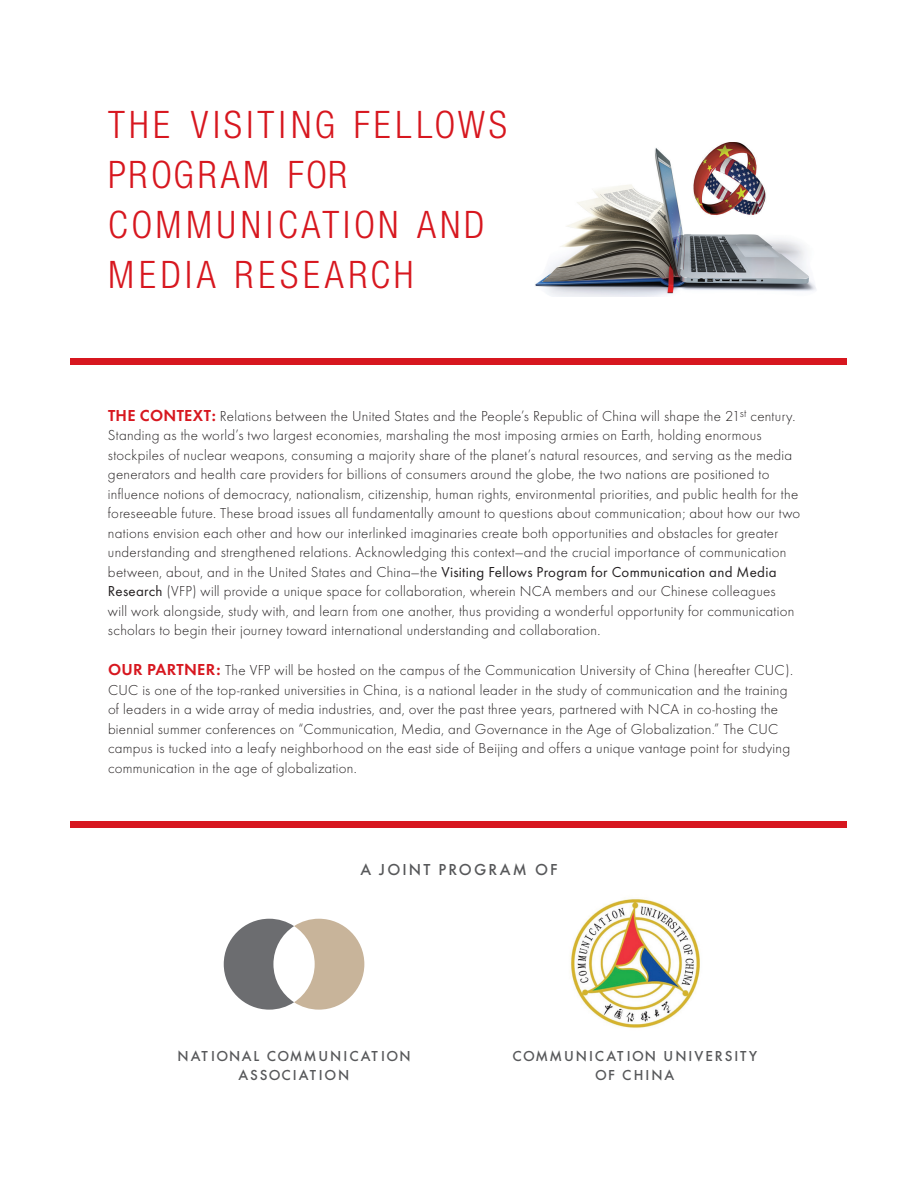
<style>
.page{position:relative;width:918px;height:1188px;background:#fff}
.page>*{position:absolute;margin:0;border:0;box-sizing:border-box;transform-origin:0 0}
.t1{font:300 condensed 37.95px/49.9px "Helvetica Neue";letter-spacing:.1em;color:#d7171f}
.t2{font:500 16.5px "Futura T";letter-spacing:.13em;color:#57585a}
.t3{font:300 15px/19.5px "Futura T";letter-spacing:.015em;color:#231f20}
.t4{font:500 15px/19.5px "Futura T";letter-spacing:.13em;color:#57585a;text-align:center}
.s1{font-weight:600;font-size:16.5px;color:#d7171f}
.s2{font-weight:400}
</style>
<div class="page">
<img style="left:535px;top:142px;width:281px;height:154px">
<div style="left:70px;top:821px;width:776px;height:7px;background:#d7171f"></div>
<div style="left:70px;top:358px;width:776px;height:6px;background:#d7171f"></div>
<img style="left:570px;top:899px;width:130px;height:129px">
<svg style="left:224px;top:919px;width:140px;height:91px"></svg>
<h1 class="t1" style="left:108px;top:99px;width:401px">THE VISITING FELLOWS<br>PROGRAM FOR<br>COMMUNICATION AND<br>MEDIA RESEARCH</h1>
<p class="t3" style="left:108px;top:406px;width:694px"><span class="s1">THE CONTEXT:</span> Relations between the United States and the People’s Republic of China will shape the 21<sup>st</sup> century.<br>Standing as the world’s two largest economies, marshaling the most imposing armies on Earth, holding enormous stockpiles of nuclear weapons, consuming a majority share of the planet’s natural resources, and serving as the media generators and health care providers for billions of consumers around the globe, the two nations are positioned to influence notions of democracy, nationalism, citizenship, human rights, environmental priorities, and public health for the foreseeable future. These broad issues all fundamentally amount to questions about communication; about how our two nations envision each other and how our interlinked imaginaries create both opportunities and obstacles for greater understanding and strengthened relations. Acknowledging this context—and the crucial importance of communication between, about, and in the United States and China—the <span class="s2">Visiting Fellows Program for Communication and Media Research</span> (VFP) will provide a unique space for collaboration, wherein NCA members and our Chinese colleagues<br>will work alongside, study with, and learn from one another, thus providing a wonderful opportunity for communication scholars to begin their journey toward international understanding and collaboration.</p>
<p class="t3" style="left:108px;top:660px;width:687px"><span class="s1">OUR PARTNER:</span> The VFP will be hosted on the campus of the Communication University of China (hereafter CUC).<br>CUC is one of the top-ranked universities in China, is a national leader in the study of communication and the training of leaders in a wide array of media industries, and, over the past three years, partnered with NCA in co-hosting the biennial summer conferences on “Communication, Media, and Governance in the Age of Globalization.” The CUC campus is tucked into a leafy neighborhood on the east side of Beijing and offers a unique vantage point for studying communication in the age of globalization.</p>
<p class="t2" style="left:360px;top:859px;width:199px">A JOINT PROGRAM OF</p>
<p class="t4" style="left:178px;top:1046px;width:234px">NATIONAL COMMUNICATION<br>ASSOCIATION</p>
<p class="t4" style="left:512px;top:1046px;width:246px">COMMUNICATION UNIVERSITY<br>OF CHINA</p>
</div>
